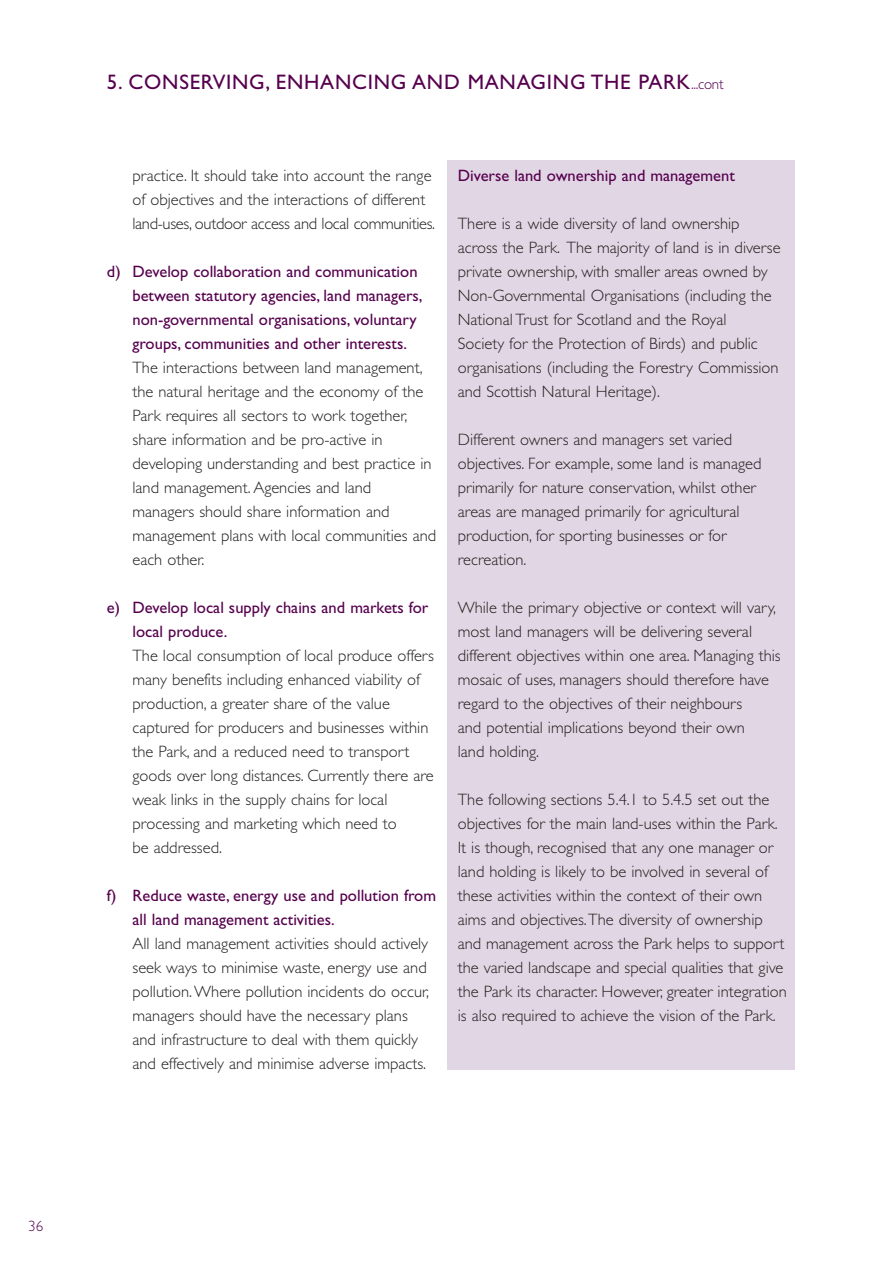
<style>
.page{position:relative;width:893px;height:1263px;background:#fff}
.page>*{position:absolute;margin:0;border:0;box-sizing:border-box;transform-origin:0 0}
.t1{font:21px "Gill Sans";letter-spacing:.035em;color:#56004e}
.t2{font:300 16.5px/24px "Gill Sans";color:#231f20}
.t3{font:16.5px/24px "Gill Sans";color:#56004e}
.t4{font:300 15px "Gill Sans";color:#56004e}
.s1{font-weight:300;font-size:15px}
</style>
<div class="page">
<div style="left:448px;top:161px;width:347px;height:909px;background:#e1d7e4"></div>
<p class="t4" style="left:28px;top:1220px;width:16px">36</p>
<p class="t1" style="left:107px;top:75px;width:618px">5. CONSERVING, ENHANCING AND MANAGING THE PARK<span class="s1">...cont</span></p>
<p class="t2" style="left:132px;top:165px;width:304px">practice. It should take into account the range of objectives and the interactions of different land-uses, outdoor access and local communities.</p>
<p class="t3" style="left:132px;top:261px;width:291px;text-indent:-26px">d) Develop collaboration and communication between statutory agencies, land managers, non-governmental organisations, voluntary groups, communities and other interests.</p>
<p class="t2" style="left:132px;top:357px;width:305px">The interactions between land management, the natural heritage and the economy of the Park requires all sectors to work together, share information and be pro-active in developing understanding and best practice in land management. Agencies and land managers should share information and management plans with local communities and each other.</p>
<p class="t3" style="left:132px;top:597px;width:297px;text-indent:-26px">e) Develop local supply chains and markets for local produce.</p>
<p class="t2" style="left:132px;top:645px;width:303px">The local consumption of local produce offers many benefits including enhanced viability of production, a greater share of the value captured for producers and businesses within the Park, and a reduced need to transport goods over long distances. Currently there are weak links in the supply chains for local processing and marketing which need to<br>be addressed.</p>
<p class="t3" style="left:132px;top:885px;width:305px;text-indent:-26px">f) Reduce waste, energy use and pollution from all land management activities.</p>
<p class="t2" style="left:132px;top:933px;width:298px">All land management activities should actively seek ways to minimise waste, energy use and pollution.Where pollution incidents do occur, managers should have the necessary plans and infrastructure to deal with them quickly and effectively and minimise adverse impacts.</p>
<p class="t3" style="left:458px;top:165px;width:279px">Diverse land ownership and management</p>
<p class="t2" style="left:458px;top:213px;width:324px">There is a wide diversity of land ownership across the Park. The majority of land is in diverse private ownership, with smaller areas owned by Non-Governmental Organisations (including the National Trust for Scotland and the Royal<br>Society for the Protection of Birds) and public organisations (including the Forestry Commission and Scottish Natural Heritage).</p>
<p class="t2" style="left:458px;top:429px;width:305px">Different owners and managers set varied objectives. For example, some land is managed primarily for nature conservation, whilst other areas are managed primarily for agricultural production, for sporting businesses or for recreation.</p>
<p class="t2" style="left:458px;top:597px;width:324px">While the primary objective or context will vary, most land managers will be delivering several different objectives within one area. Managing this mosaic of uses, managers should therefore have regard to the objectives of their neighbours<br>and potential implications beyond their own<br>land holding.</p>
<p class="t2" style="left:458px;top:789px;width:330px">The following sections 5.4.1 to 5.4.5 set out the objectives for the main land-uses within the Park.<br>It is though, recognised that any one manager or land holding is likely to be involved in several of these activities within the context of their own aims and objectives.The diversity of ownership and management across the Park helps to support the varied landscape and special qualities that give the Park its character. However, greater integration is also required to achieve the vision of the Park.</p>
</div>
